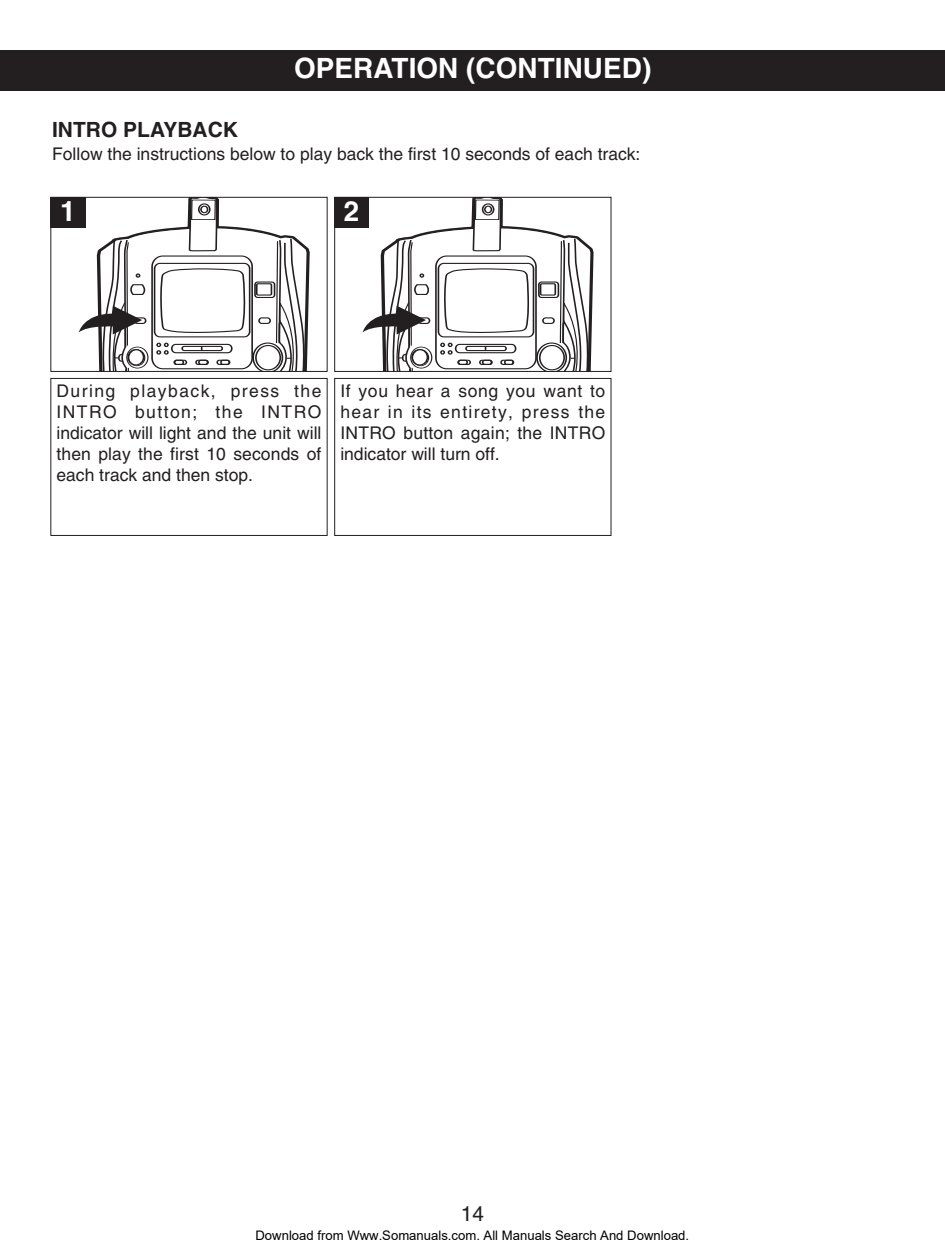
<style>
.page{position:relative;width:945px;height:1260px;background:#fff}
.page>*{position:absolute;margin:0;border:0;box-sizing:border-box;transform-origin:0 0}
.t1{font:700 28px "Helvetica";color:#fff}
.t2{font:700 21px "Helvetica";color:#231f20}
.t3{font:21px "Helvetica";color:#231f20}
.t4{font:17.5px/21px "Helvetica";color:#231f20;text-align:justify}
.t5{font:13.12px "Arial";color:#000}
</style>
<div class="page">
<div style="left:50px;top:378px;width:278px;height:158px;border:1px solid #231f20"></div>
<svg style="left:79px;top:199px;width:231px;height:171px"></svg>
<div style="left:50px;top:197px;width:278px;height:175px;border:1px solid #231f20"></div>
<div style="left:50px;top:197px;width:35px;height:31px;background:#231f20"></div>
<div style="left:334px;top:378px;width:277px;height:158px;border:1px solid #231f20"></div>
<svg style="left:363px;top:199px;width:231px;height:171px"></svg>
<div style="left:334px;top:197px;width:277px;height:175px;border:1px solid #231f20"></div>
<div style="left:334px;top:197px;width:35px;height:31px;background:#231f20"></div>
<div style="left:0;top:50px;width:945px;height:41px;background:#231f20"></div>
<h1 class="t1" style="left:294px;top:57px;width:359px">OPERATION (CONTINUED)</h1>
<p class="t2" style="left:52px;top:122px;width:187px">INTRO PLAYBACK</p>
<p class="t4" style="left:52px;top:145px;width:590px">Follow the instructions below to play back the first 10 seconds of each track:</p>
<h1 class="t1" style="left:60px;top:200px;width:17px">1</h1>
<h1 class="t1" style="left:344px;top:200px;width:17px">2</h1>
<p class="t4" style="left:57px;top:382px;width:266px">During playback, press the INTRO button; the INTRO indicator will light and the unit will then play the first 10 seconds of each track and then stop.</p>
<p class="t4" style="left:340px;top:382px;width:266px">If you hear a song you want to hear in its entirety, press the INTRO button again; the INTRO indicator will turn off.</p>
<p class="t3" style="left:461px;top:1206px;width:25px">14</p>
<p class="t5" style="left:255px;top:1228px;width:435px">Download from Www.Somanuals.com. All Manuals Search And Download.</p>
</div>
